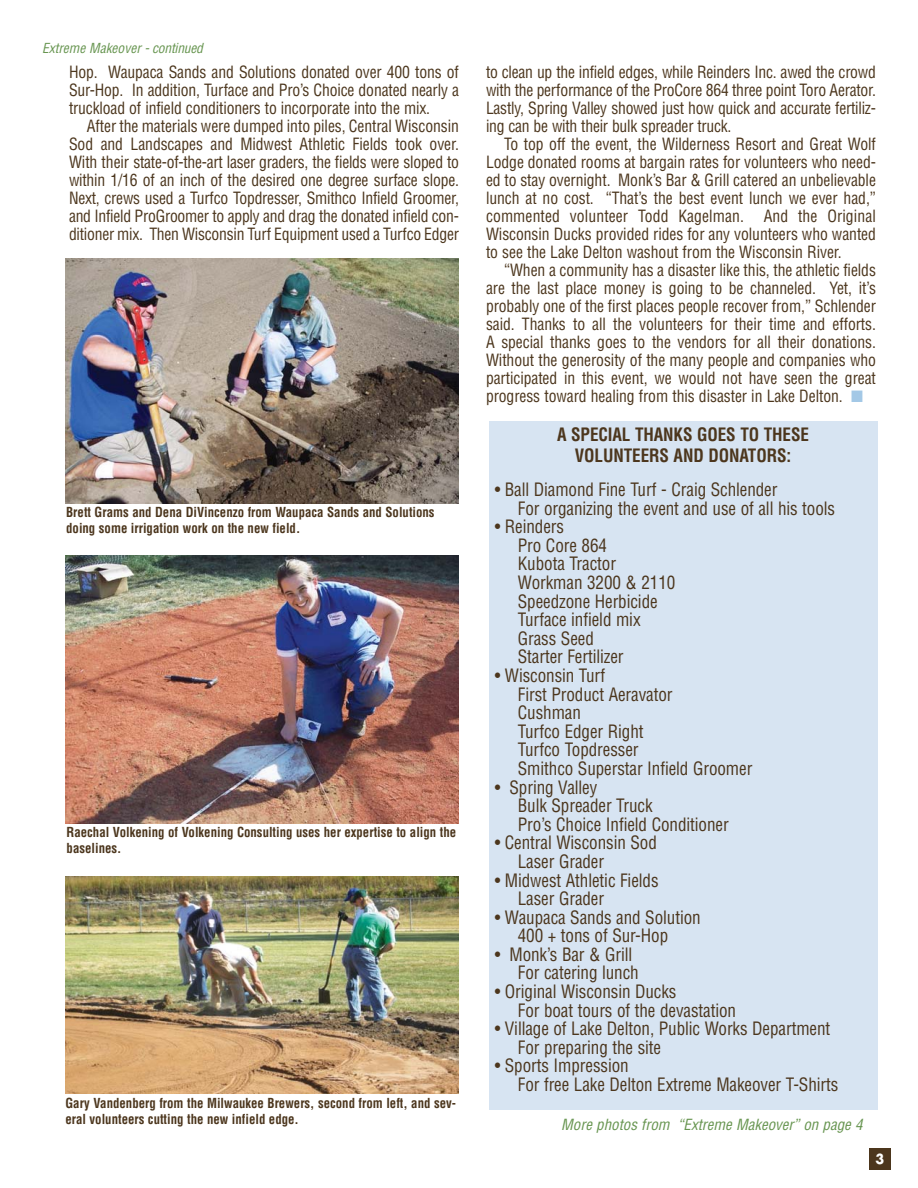
<style>
.page{position:relative;width:918px;height:1188px;background:#fff}
.page>*{position:absolute;margin:0;border:0;box-sizing:border-box;transform-origin:0 0}
.t1{font:condensed 18px/18.6px "Helvetica";letter-spacing:-.005em;color:#4c361d;scale:.95 1}
.t2{font:700 condensed 18px/21px "Helvetica";letter-spacing:-.005em;color:#4c361d;text-align:center;scale:.95 1}
.t3{font:condensed 16.5px "Helvetica";letter-spacing:-.005em;color:#4c361d;scale:.95 1}
.t4{font:italic condensed 15px "Helvetica";color:#679550}
.t5{font:700 condensed 13.5px/15.8px "Helvetica";color:#4c361d;scale:.95 1}
.t6{font:italic condensed 13.5px "Helvetica";color:#679550}
.t7{font:700 13.5px "Futura";color:#fff;scale:.95 1}
.s1{color:#a3c8e6}
</style>
<div class="page">
<div style="left:869px;top:1148px;width:22px;height:22px;background:#4c361d"></div>
<div style="left:489px;top:421px;width:389px;height:689px;background:#d7e4f2"></div>
<img style="left:65px;top:258px;width:394px;height:245px">
<img style="left:65px;top:555px;width:394px;height:269px">
<img style="left:65px;top:876px;width:394px;height:218px">
<p class="t6" style="left:42px;top:42px;width:165px">Extreme Makeover -continued</p>
<p class="t3" style="left:69px;top:66px;width:412px">Hop. Waupaca Sands and Solutions donated over 400 tons of</p>
<p class="t3" style="left:69px;top:84px;width:412px">Sur-Hop. In addition, Turface and Pro’s Choice donated nearly a</p>
<p class="t3" style="left:69px;top:102px;width:382px">truckload of infield conditioners to incorporate into the mix.</p>
<p class="t3" style="left:87px;top:120px;width:393px">After the materials were dumped into piles, Central Wisconsin</p>
<p class="t3" style="left:69px;top:138px;width:412px">Sod and Landscapes and Midwest Athletic Fields took over.</p>
<p class="t3" style="left:69px;top:156px;width:412px">With their state-of-the-art laser graders, the fields were sloped to</p>
<p class="t3" style="left:69px;top:174px;width:412px">within 1/16 of an inch of the desired one degree surface slope.</p>
<p class="t3" style="left:69px;top:192px;width:412px">Next, crews used a Turfco Topdresser, Smithco Infield Groomer,</p>
<p class="t3" style="left:69px;top:210px;width:412px">and Infield ProGroomer to apply and drag the donated infield con-</p>
<p class="t3" style="left:69px;top:228px;width:412px">ditioner mix. Then Wisconsin Turf Equipment used a Turfco Edger</p>
<p class="t5" style="left:66px;top:505px;width:389px">Brett Grams and Dena DiVincenzo from Waupaca Sands and Solutions doing some irrigation work on the new field.</p>
<p class="t5" style="left:67px;top:825px;width:412px">Raechal Volkening of Volkening Consulting uses her expertise to align the baselines.</p>
<p class="t5" style="left:65px;top:1097px;width:413px">Gary Vandenberg from the Milwaukee Brewers, second from left, and sev&shy;eral volunteers cutting the new infield edge.</p>
<p class="t3" style="left:486px;top:66px;width:412px">to clean up the infield edges, while Reinders Inc. awed the crowd</p>
<p class="t3" style="left:486px;top:84px;width:412px">with the performance of the ProCore 864 three point Toro Aerator.</p>
<p class="t3" style="left:486px;top:102px;width:412px">Lastly, Spring Valley showed just how quick and accurate fertiliz-</p>
<p class="t3" style="left:486px;top:120px;width:260px">ing can be with their bulk spreader truck.</p>
<p class="t3" style="left:504px;top:138px;width:393px">To top off the event, the Wilderness Resort and Great Wolf</p>
<p class="t3" style="left:486px;top:156px;width:412px">Lodge donated rooms at bargain rates for volunteers who need-</p>
<p class="t3" style="left:486px;top:174px;width:412px">ed to stay overnight. Monk’s Bar &amp; Grill catered an unbelievable</p>
<p class="t3" style="left:486px;top:192px;width:412px">lunch at no cost. “That’s the best event lunch we ever had,”</p>
<p class="t3" style="left:486px;top:210px;width:412px">commented volunteer Todd Kagelman. And the Original</p>
<p class="t3" style="left:486px;top:228px;width:412px">Wisconsin Ducks provided rides for any volunteers who wanted</p>
<p class="t3" style="left:486px;top:246px;width:376px">to see the Lake Delton washout from the Wisconsin River.</p>
<p class="t3" style="left:504px;top:264px;width:393px">“When a community has a disaster like this, the athletic fields</p>
<p class="t3" style="left:486px;top:282px;width:412px">are the last place money is going to be channeled. Yet, it’s</p>
<p class="t3" style="left:486px;top:300px;width:412px">probably one of the first places people recover from,” Schlender</p>
<p class="t3" style="left:486px;top:318px;width:412px">said. Thanks to all the volunteers for their time and efforts.</p>
<p class="t3" style="left:486px;top:336px;width:412px">A special thanks goes to the vendors for all their donations.</p>
<p class="t3" style="left:486px;top:354px;width:412px">Without the generosity of the many people and companies who</p>
<p class="t3" style="left:486px;top:372px;width:412px">participated in this event, we would not have seen the great</p>
<p class="t3" style="left:486px;top:390px;width:398px">progress toward healing from this disaster in Lake Delton. <span class="s1">■</span></p>
<p class="t2" style="left:557px;top:425px;width:267px">A SPECIAL THANKS GOES TO THESE<br>VOLUNTEERS AND DONATORS:</p>
<p class="t1" style="left:518px;top:482px;width:336px;text-indent:-23px">• Ball Diamond Fine Turf - Craig Schlender<br>For organizing the event and use of all his tools</p>
<p class="t1" style="left:518px;top:519px;width:167px;text-indent:-23px">• Reinders<br>Pro Core 864<br>Kubota Tractor<br>Workman 3200 &amp; 2110<br>Speedzone Herbicide<br>Turface infield mix<br>Grass Seed<br>Starter Fertilizer</p>
<p class="t1" style="left:518px;top:668px;width:248px;text-indent:-23px">• Wisconsin Turf<br>First Product Aeravator<br>Cushman<br>Turfco Edger Right<br>Turfco Topdresser<br>Smithco Superstar Infield Groomer</p>
<p class="t1" style="left:518px;top:779px;width:223px;text-indent:-23px">• Spring Valley<br>Bulk Spreader Truck<br>Pro’s Choice Infield Conditioner</p>
<p class="t1" style="left:518px;top:835px;width:148px;text-indent:-23px">• Central Wisconsin Sod<br>Laser Grader</p>
<p class="t1" style="left:518px;top:872px;width:150px;text-indent:-23px">• Midwest Athletic Fields<br>Laser Grader</p>
<p class="t1" style="left:495px;top:909px;width:218px;text-align:center">• Waupaca Sands and Solution<br>400 + tons of Sur-Hop</p>
<p class="t1" style="left:518px;top:947px;width:129px;text-indent:-23px">• Monk’s Bar &amp; Grill<br>For catering lunch</p>
<p class="t1" style="left:518px;top:984px;width:231px;text-indent:-23px">• Original Wisconsin Ducks<br>For boat tours of the devastation</p>
<p class="t1" style="left:518px;top:1021px;width:330px;text-indent:-23px">• Village of Lake Delton, Public Works Department<br>For preparing the site</p>
<p class="t1" style="left:518px;top:1058px;width:339px;text-indent:-23px">• Sports Impression<br>For free Lake Delton Extreme Makeover T-Shirts</p>
<p class="t4" style="left:561px;top:1119px;width:306px">More photos from “Extreme Makeover” on page 4</p>
<p class="t7" style="left:876px;top:1152px;width:11px">3</p>
</div>
